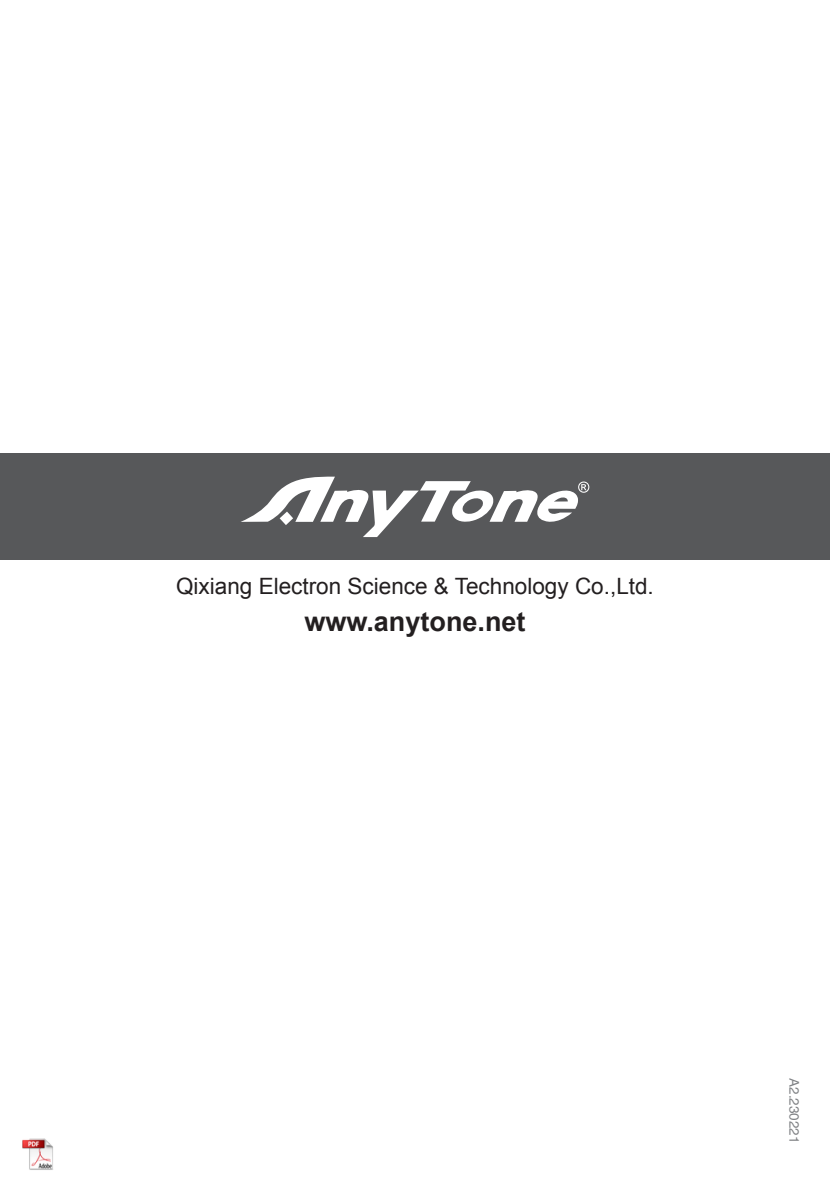
<style>
.page{position:relative;width:830px;height:1193px;background:#fff}
.page>*{position:absolute;margin:0;border:0;box-sizing:border-box;transform-origin:0 0}
.t1{font:700 27px "Arial";color:#231f20}
.t2{font:22.5px "Arial";color:#231f20}
.t3{font:13.5px "FZHTK GBK1 0";color:#808285}
</style>
<div class="page">
<div style="left:0;top:453px;width:829px;height:107px;background:#57585a"></div>
<svg style="left:241px;top:476px;width:348px;height:61px"></svg>
<img style="left:22px;top:1138px;width:31px;height:32px">
<p class="t2" style="left:176px;top:577px;width:479px">Qixiang Electron Science &amp; Technology Co.,Ltd.</p>
<p class="t1" style="left:304px;top:611px;width:223px">www.anytone.net</p>
<p class="t3" style="left:801px;top:1078px;width:67px;rotate:90deg">A2.230221</p>
</div>
